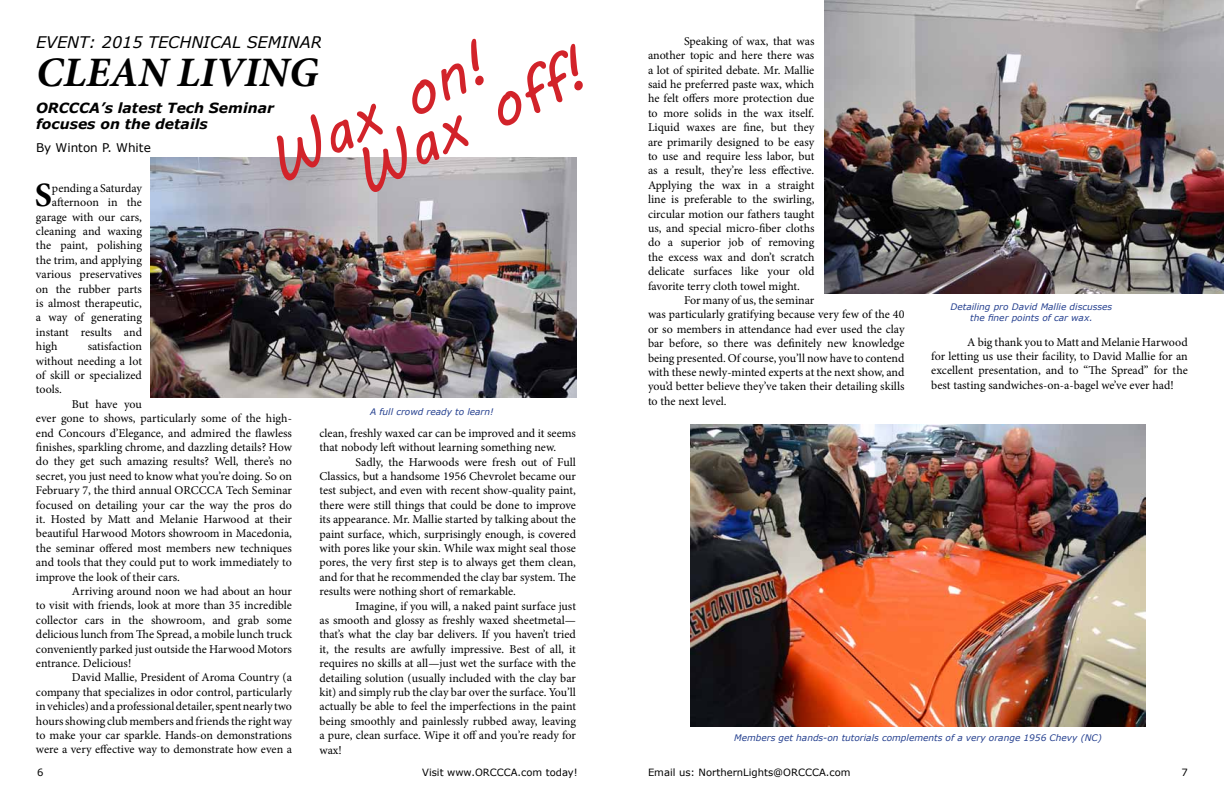
<style>
.page{position:relative;width:1224px;height:792px;background:#fff}
.page>*{position:absolute;margin:0;border:0;box-sizing:border-box;transform-origin:0 0}
.t1{font:62px/48px "MV Boli";color:#d2232a}
.t2{font:italic 700 42px "Minion Pro";color:#000}
.t3{font:700 34.2px "Minion Pro";color:#000}
.t4{font:italic 16px "Verdana";color:#000}
.t5{font:italic 700 14px/16.8px "Verdana";color:#000}
.t6{font:12px/14.4px "Minion Pro";letter-spacing:-.005em;color:#000;text-align:justify}
.t7{font:12px "Verdana";color:#000}
.t8{font:10px "Verdana";color:#000}
.t9{font:italic 9px/10.8px "Verdana";color:#25408f;text-align:center}
</style>
<div class="page">
<img style="left:824px;top:0;width:400px;height:293px">
<img style="left:691px;top:425px;width:454px;height:302px">
<img style="left:151px;top:158px;width:426px;height:240px">
<h3 class="t4" style="left:36px;top:31px;width:288px">EVENT: 2015 TECHNICAL SEMINAR</h3>
<h2 class="t2" style="left:36px;top:43px;width:284px">CLEAN LIVING</h2>
<p class="t5" style="left:36px;top:99px;width:240px">ORCCCA’s latest Tech Seminar focuses on the details</p>
<h1 class="t1" style="left:324px;top:109px;width:254px;text-indent:-72px;rotate:-26deg">Wax on!<br>Wax off!</h1>
<p class="t7" style="left:36px;top:139px;width:116px">By Winton P. White</p>
<h3 class="t3" style="left:35px;top:171px;width:19px">S</h3>
<p class="t6" style="left:52px;top:181px;width:92px">pending a Saturday</p>
<p class="t6" style="left:52px;top:195px;width:92px">afternoon in the</p>
<p class="t6" style="left:36px;top:210px;width:107px">garage with our cars,</p>
<p class="t6" style="left:36px;top:224px;width:107px">cleaning and waxing</p>
<p class="t6" style="left:36px;top:238px;width:108px">the paint, polishing</p>
<p class="t6" style="left:36px;top:253px;width:107px">the trim, and applying</p>
<p class="t6" style="left:36px;top:267px;width:107px">various preservatives</p>
<p class="t6" style="left:36px;top:282px;width:107px">on the rubber parts</p>
<p class="t6" style="left:36px;top:296px;width:108px">is almost therapeutic,</p>
<p class="t6" style="left:36px;top:310px;width:107px">a way of generating</p>
<p class="t6" style="left:36px;top:325px;width:108px">instant results and</p>
<p class="t6" style="left:36px;top:339px;width:23px">high</p>
<p class="t6" style="left:36px;top:339px;width:107px;text-indent:52px">satisfaction without needing a lot of skill or specialized tools.</p>
<p class="t6" style="left:36px;top:397px;width:258px;text-align:left;text-indent:36px">But have you<br>ever gone to shows, particularly some of the high&shy;end Concours d’Elegance, and admired the flawless finishes, sparkling chrome, and dazzling details? How do they get such amazing results? Well, there’s no secret, you just need to know what you’re doing. So on February 7, the third annual ORCCCA Tech Seminar focused on detailing your car the way the pros do it. Hosted by Matt and Melanie Harwood at their beautiful Harwood Motors showroom in Macedonia, the seminar offered most members new techniques and tools that they could put to work immediately to improve the look of their cars.</p>
<p class="t6" style="left:36px;top:584px;width:258px;text-indent:36px">Arriving around noon we had about an hour to visit with friends, look at more than 35 incredible collector cars in the showroom, and grab some delicious lunch from The Spread, a mobile lunch truck conveniently parked just outside the Harwood Motors entrance. Delicious!</p>
<p class="t6" style="left:36px;top:670px;width:258px;text-indent:36px">David Mallie, President of Aroma Country (a company that specializes in odor control, particularly in vehicles) and a professional detailer, spent nearly two hours showing club members and friends the right way to make your car sparkle. Hands-on demonstrations were a very effective way to demonstrate how even a</p>
<p class="t9" style="left:370px;top:406px;width:125px">A full crowd ready to learn!</p>
<p class="t6" style="left:319px;top:426px;width:258px">clean, freshly waxed car can be improved and it seems that nobody left without learning something new.</p>
<p class="t6" style="left:319px;top:455px;width:258px;text-indent:36px">Sadly, the Harwoods were fresh out of Full Classics, but a handsome 1956 Chevrolet became our test subject, and even with recent show-quality paint, there were still things that could be done to improve its appearance. Mr. Mallie started by talking about the paint surface, which, surprisingly enough, is covered with pores like your skin. While wax might seal those pores, the very first step is to always get them clean, and for that he recommended the clay bar system. The results were nothing short of remarkable.</p>
<p class="t6" style="left:319px;top:599px;width:258px;text-indent:36px">Imagine, if you will, a naked paint surface just as smooth and glossy as freshly waxed sheetmetal— that’s what the clay bar delivers. If you haven’t tried it, the results are awfully impressive. Best of all, it requires no skills at all—just wet the surface with the detailing solution (usually included with the clay bar kit) and simply rub the clay bar over the surface. You’ll actually be able to feel the imperfections in the paint being smoothly and painlessly rubbed away, leaving a pure, clean surface. Wipe it off and you’re ready for wax!</p>
<p class="t6" style="left:648px;top:34px;width:168px;text-indent:36px">Speaking of wax, that was another topic and here there was a lot of spirited debate. Mr. Mallie said he preferred paste wax, which he felt offers more protection due to more solids in the wax itself.<br>Liquid waxes are fine, but they are primarily designed to be easy to use and require less labor, but as a result, they’re less effective.<br>Applying the wax in a straight line is preferable to the swirling, circular motion our fathers taught us, and special micro-fiber cloths do a superior job of removing the excess wax and don’t scratch delicate surfaces like your old favorite terry cloth towel might.</p>
<p class="t6" style="left:648px;top:293px;width:258px;text-align:left;text-indent:36px">For many of us, the seminar<br>was particularly gratifying because very few of the 40 or so members in attendance had ever used the clay bar before, so there was definitely new knowledge being presented. Of course, you’ll now have to contend with these newly-minted experts at the next show, and you’d better believe they’ve taken their detailing skills to the next level.</p>
<p class="t9" style="left:951px;top:302px;width:163px">Detailing pro David Mallie discusses the finer points of car wax.</p>
<p class="t6" style="left:931px;top:335px;width:258px;text-indent:36px">A big thank you to Matt and Melanie Harwood for letting us use their facility, to David Mallie for an excellent presentation, and to “The Spread” for the best tasting sandwiches-on-a-bagel we’ve ever had!</p>
<p class="t9" style="left:734px;top:732px;width:369px">Members get hands-on tutorials complements of a very orange 1956 Chevy (NC)</p>
<p class="t8" style="left:37px;top:765px;width:8px">6</p>
<p class="t8" style="left:422px;top:765px;width:157px">Visit www.ORCCCA.com today!</p>
<p class="t8" style="left:648px;top:765px;width:204px">Email us: NorthernLights@ORCCCA.com</p>
<p class="t8" style="left:1182px;top:765px;width:8px">7</p>
</div>
